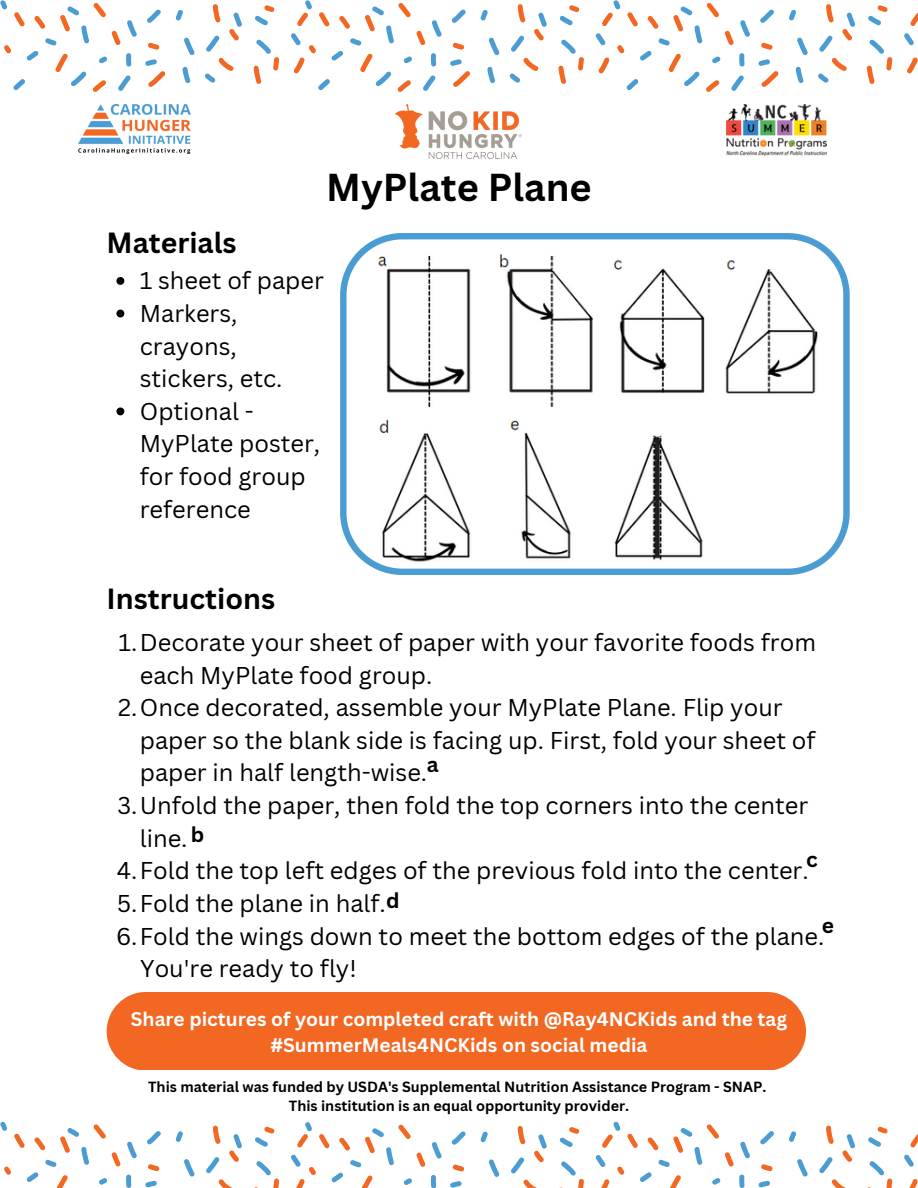
<style>
.page{position:relative;width:918px;height:1188px;background:#fff}
.page>*{position:absolute;margin:0;border:0;box-sizing:border-box;transform-origin:0 0}
.t1{font:700 37.8px "Canva Sans";color:#000}
.t2{font:700 28.35px "Canva Sans";color:#000}
.t3{font:23.7px/32.7px "Canva Sans";color:#000}
.t4{font:700 20.85px "Canva Sans";color:#000}
.t5{font:700 19.2px/25.8px "Canva Sans";color:#fff;text-align:center}
.t6{font:700 14.4px/19.2px "Canva Sans";color:#000;text-align:center}
</style>
<div class="page">
<svg style="left:0;top:0;width:918px;height:92px"></svg>
<svg style="left:0;top:1121px;width:918px;height:67px"></svg>
<img style="left:726px;top:104px;width:100px;height:52px">
<div style="left:107px;top:992px;width:699px;height:77px;background:#f26722;border-radius:39px"></div>
<svg style="left:340px;top:233px;width:510px;height:342px"></svg>
<img style="left:78px;top:104px;width:113px;height:50px">
<img style="left:396px;top:104px;width:126px;height:54px">
<svg style="left:116px;top:277px;width:8px;height:8px"></svg>
<svg style="left:116px;top:310px;width:8px;height:7px"></svg>
<svg style="left:116px;top:407px;width:8px;height:8px"></svg>
<h1 class="t1" style="left:326px;top:160px;width:267px">MyPlate Plane</h1>
<p class="t2" style="left:107px;top:223px;width:131px">Materials</p>
<p class="t3" style="left:140px;top:264px;width:186px">1 sheet of paper<br>Markers, crayons, stickers, etc.<br>Optional -<br>MyPlate poster, for food group reference</p>
<p class="t2" style="left:107px;top:579px;width:170px">Instructions</p>
<p class="t3" style="left:119px;top:625px;width:699px">1.Decorate your sheet of paper with your favorite foods from</p>
<p class="t3" style="left:140px;top:658px;width:294px">each MyPlate food group.</p>
<p class="t3" style="left:118px;top:691px;width:666px">2.Once decorated, assemble your MyPlate Plane. Flip your</p>
<p class="t3" style="left:140px;top:723px;width:677px">paper so the blank side is facing up. First, fold your sheet of</p>
<p class="t3" style="left:140px;top:756px;width:289px">paper in half length-wise.</p>
<p class="t3" style="left:118px;top:788px;width:692px">3.Unfold the paper, then fold the top corners into the center</p>
<p class="t3" style="left:140px;top:821px;width:49px">line.</p>
<p class="t3" style="left:117px;top:854px;width:693px">4.Fold the top left edges of the previous fold into the center.</p>
<p class="t3" style="left:117px;top:886px;width:270px">5.Fold the plane in half.</p>
<p class="t3" style="left:116px;top:919px;width:710px">6.Fold the wings down to meet the bottom edges of the plane.</p>
<p class="t3" style="left:140px;top:952px;width:218px">You're ready to fly!</p>
<p class="t5" style="left:131px;top:1005px;width:658px">Share pictures of your completed craft with @Ray4NCKids and the tag #SummerMeals4NCKids on social media</p>
<p class="t6" style="left:148px;top:1077px;width:620px">This material was funded by USDA's Supplemental Nutrition Assistance Program - SNAP.<br>This institution is an equal opportunity provider.</p>
<p class="t4" style="left:427px;top:750px;width:13px">a</p>
<p class="t4" style="left:191px;top:819px;width:15px">b</p>
<p class="t4" style="left:806px;top:844px;width:13px">c</p>
<p class="t4" style="left:386px;top:886px;width:15px">d</p>
<p class="t4" style="left:822px;top:911px;width:14px">e</p>
</div>
